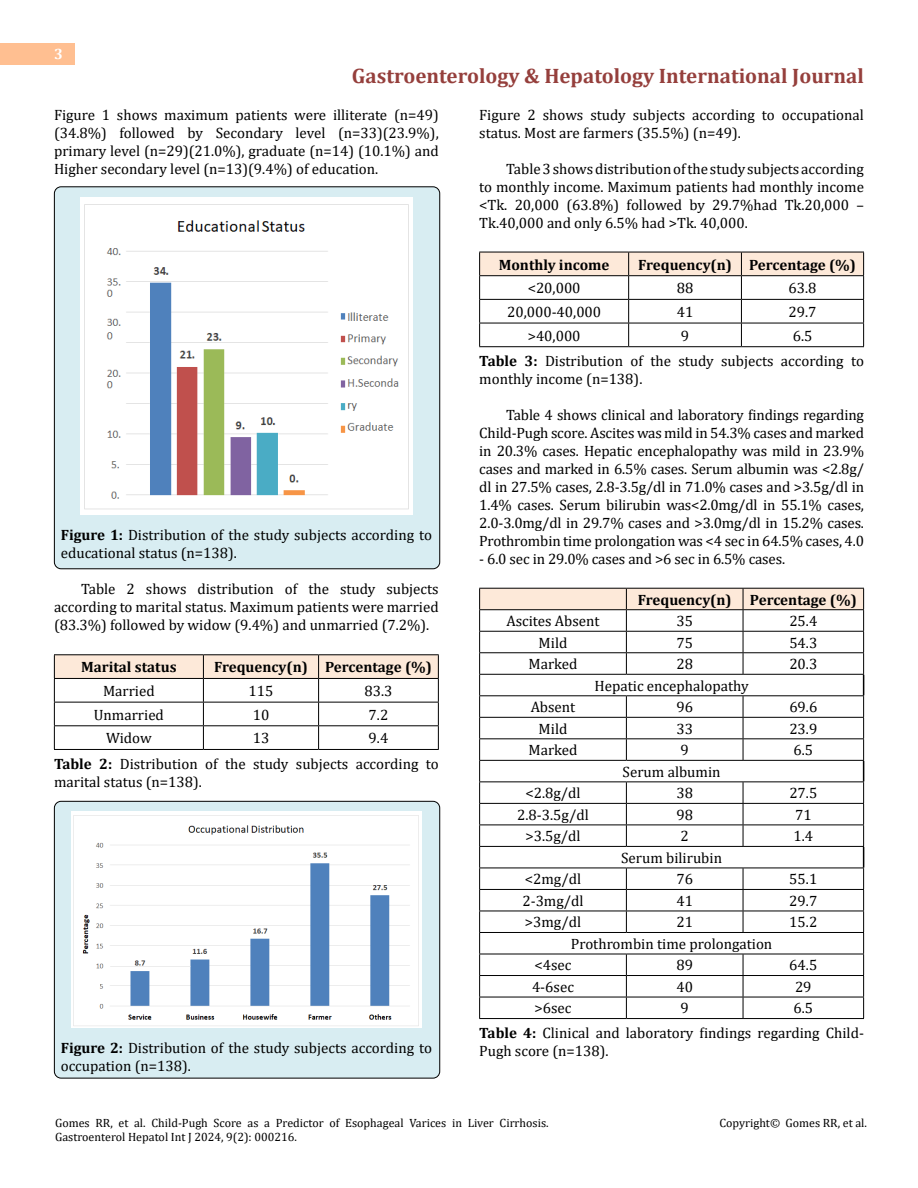
<style>
.page{position:relative;width:918px;height:1188px;background:#fff}
.page>*{position:absolute;margin:0;border:0;box-sizing:border-box;transform-origin:0 0}
.t1{font:700 21px "Cambria";color:#953f3c}
.t2{font:15px/18px "Cambria";color:#000}
.t3{font:700 15px "Cambria";color:#000}
.t4{font:700 15px "Cambria";color:#fff}
.t5{font:12px/14.4px "Cambria";color:#000}
.s1{font-weight:700}
</style>
<div class="page">
<div style="left:0;top:43px;width:75px;height:21px;background:#ffbf91"></div>
<div style="left:54px;top:187px;width:386px;height:382px;background:#d8edf2;border-radius:7px"></div>
<div style="left:54px;top:186px;width:386px;height:383px;border:1px solid #000;border-radius:7px"></div>
<div style="left:54px;top:801px;width:386px;height:277px;background:#d8edf2;border-radius:7px"></div>
<div style="left:54px;top:801px;width:386px;height:277px;border:1px solid #000;border-radius:7px"></div>
<img style="left:80px;top:198px;width:332px;height:316px">
<hr style="left:54px;top:654px;width:149px;height:1px;background:#000">
<hr style="left:203px;top:654px;width:116px;height:1px;background:#000">
<hr style="left:319px;top:654px;width:120px;height:1px;background:#000">
<svg style="left:54px;top:655px;width:385px;height:94px"></svg>
<hr style="left:54px;top:749px;width:149px;height:1px;background:#000">
<hr style="left:203px;top:749px;width:116px;height:1px;background:#000">
<hr style="left:319px;top:749px;width:120px;height:1px;background:#000">
<img style="left:71px;top:811px;width:350px;height:216px">
<svg style="left:479px;top:252px;width:385px;height:94px"></svg>
<hr style="left:479px;top:346px;width:150px;height:1px;background:#000">
<hr style="left:629px;top:346px;width:112px;height:1px;background:#000">
<hr style="left:741px;top:346px;width:123px;height:1px;background:#000">
<hr style="left:479px;top:1018px;width:147px;height:1px;background:#000">
<hr style="left:626px;top:1018px;width:117px;height:1px;background:#000">
<hr style="left:743px;top:1018px;width:121px;height:1px;background:#000">
<svg style="left:479px;top:588px;width:385px;height:430px"></svg>
<p class="t4" style="left:54px;top:44px;width:10px">3</p>
<h1 class="t1" style="left:352px;top:61px;width:514px">Gastroenterology &amp; Hepatology International Journal</h1>
<p class="t2" style="left:54px;top:105px;width:386px;text-align:justify">Figure 1 shows maximum patients were illiterate (n=49) (34.8%) followed by Secondary level (n=33)(23.9%), primary level (n=29)(21.0%), graduate (n=14) (10.1%) and Higher secondary level (n=13)(9.4%) of education.</p>
<p class="t2" style="left:61px;top:526px;width:373px"><span class="s1">Figure 1:</span> Distribution of the study subjects according to educational status (n=138).</p>
<p class="t2" style="left:54px;top:580px;width:386px;text-align:justify;text-indent:27px">Table 2 shows distribution of the study subjects according to marital status. Maximum patients were married (83.3%) followed by widow (9.4%) and unmarried (7.2%).</p>
<p class="t3" style="left:81px;top:657px;width:97px">Marital status</p>
<p class="t3" style="left:214px;top:657px;width:219px">Frequency(n) Percentage (%)</p>
<p class="t2" style="left:103px;top:682px;width:53px">Married</p>
<p class="t2" style="left:249px;top:682px;width:26px">115</p>
<p class="t2" style="left:365px;top:682px;width:30px">83.3</p>
<p class="t2" style="left:94px;top:706px;width:72px">Unmarried</p>
<p class="t2" style="left:253px;top:706px;width:18px">10</p>
<p class="t2" style="left:369px;top:706px;width:21px">7.2</p>
<p class="t2" style="left:106px;top:729px;width:47px">Widow</p>
<p class="t2" style="left:253px;top:729px;width:18px">13</p>
<p class="t2" style="left:54px;top:726px;width:386px;line-height:25.2px;text-indent:315px">9.4<br><span class="s1">Table 2:</span> Distribution of the study subjects according to</p>
<p class="t2" style="left:54px;top:772px;width:150px">marital status (n=138).</p>
<p class="t2" style="left:61px;top:1039px;width:373px"><span class="s1">Figure 2:</span> Distribution of the study subjects according to occupation (n=138).</p>
<p class="t2" style="left:479px;top:105px;width:386px">Figure 2 shows study subjects according to occupational status. Most are farmers (35.5%) (n=49).</p>
<p class="t2" style="left:479px;top:159px;width:386px;text-align:justify;text-indent:27px">Table 3 shows distribution of the study subjects according to monthly income. Maximum patients had monthly income &lt;Tk. 20,000 (63.8%) followed by 29.7%had Tk.20,000 – Tk.40,000 and only 6.5% had &gt;Tk. 40,000.</p>
<p class="t3" style="left:499px;top:254px;width:112px">Monthly income</p>
<p class="t3" style="left:638px;top:254px;width:219px">Frequency(n) Percentage (%)</p>
<p class="t2" style="left:528px;top:279px;width:54px">&lt;20,000</p>
<p class="t2" style="left:677px;top:279px;width:18px">88</p>
<p class="t2" style="left:789px;top:279px;width:30px">63.8</p>
<p class="t2" style="left:507px;top:303px;width:96px">20,000-40,000</p>
<p class="t2" style="left:677px;top:303px;width:18px">41</p>
<p class="t2" style="left:789px;top:303px;width:30px">29.7</p>
<p class="t2" style="left:528px;top:327px;width:54px">&gt;40,000</p>
<p class="t2" style="left:681px;top:327px;width:10px">9</p>
<p class="t2" style="left:479px;top:323px;width:386px;line-height:25.2px;text-indent:313px">6.5<br><span class="s1">Table 3:</span> Distribution of the study subjects according to</p>
<p class="t2" style="left:479px;top:370px;width:165px">monthly income (n=138).</p>
<p class="t2" style="left:479px;top:406px;width:386px;text-align:justify;text-indent:27px">Table 4 shows clinical and laboratory findings regarding Child-Pugh score. Ascites was mild in 54.3% cases and marked in 20.3% cases. Hepatic encephalopathy was mild in 23.9% cases and marked in 6.5% cases. Serum albumin was &lt;2.8g/ dl in 27.5% cases, 2.8-3.5g/dl in 71.0% cases and &gt;3.5g/dl in 1.4% cases. Serum bilirubin was&lt;2.0mg/dl in 55.1% cases, 2.0-3.0mg/dl in 29.7% cases and &gt;3.0mg/dl in 15.2% cases.<br>Prothrombin time prolongation was &lt;4 sec in 64.5% cases, 4.0</p>
<p class="t2" style="left:479px;top:550px;width:307px">- 6.0 sec in 29.0% cases and &gt;6 sec in 6.5% cases.</p>
<p class="t3" style="left:638px;top:589px;width:220px">Frequency(n) Percentage (%)</p>
<p class="t2" style="left:506px;top:612px;width:95px">Ascites Absent</p>
<p class="t2" style="left:676px;top:612px;width:18px">35</p>
<p class="t2" style="left:789px;top:612px;width:30px">25.4</p>
<p class="t2" style="left:539px;top:634px;width:30px">Mild</p>
<p class="t2" style="left:676px;top:634px;width:18px">75</p>
<p class="t2" style="left:789px;top:634px;width:30px">54.3</p>
<p class="t2" style="left:529px;top:655px;width:50px">Marked</p>
<p class="t2" style="left:676px;top:655px;width:18px">28</p>
<p class="t2" style="left:789px;top:655px;width:30px">20.3</p>
<p class="t2" style="left:594px;top:677px;width:156px">Hepatic encephalopathy</p>
<p class="t2" style="left:531px;top:698px;width:46px">Absent</p>
<p class="t2" style="left:676px;top:698px;width:18px">96</p>
<p class="t2" style="left:789px;top:698px;width:30px">69.6</p>
<p class="t2" style="left:539px;top:720px;width:30px">Mild</p>
<p class="t2" style="left:676px;top:720px;width:18px">33</p>
<p class="t2" style="left:789px;top:720px;width:30px">23.9</p>
<p class="t2" style="left:529px;top:741px;width:50px">Marked</p>
<p class="t2" style="left:681px;top:741px;width:10px">9</p>
<p class="t2" style="left:793px;top:741px;width:21px">6.5</p>
<p class="t2" style="left:623px;top:763px;width:99px">Serum albumin</p>
<p class="t2" style="left:525px;top:784px;width:57px">&lt;2.8g/dl</p>
<p class="t2" style="left:676px;top:784px;width:18px">38</p>
<p class="t2" style="left:789px;top:784px;width:30px">27.5</p>
<p class="t2" style="left:517px;top:806px;width:73px">2.8-3.5g/dl</p>
<p class="t2" style="left:676px;top:806px;width:18px">98</p>
<p class="t2" style="left:795px;top:806px;width:18px">71</p>
<p class="t2" style="left:525px;top:827px;width:57px">&gt;3.5g/dl</p>
<p class="t2" style="left:681px;top:827px;width:10px">2</p>
<p class="t2" style="left:793px;top:827px;width:21px">1.4</p>
<p class="t2" style="left:621px;top:849px;width:102px">Serum bilirubin</p>
<p class="t2" style="left:525px;top:870px;width:58px">&lt;2mg/dl</p>
<p class="t2" style="left:676px;top:870px;width:18px">76</p>
<p class="t2" style="left:789px;top:870px;width:30px">55.1</p>
<p class="t2" style="left:522px;top:892px;width:63px">2-3mg/dl</p>
<p class="t2" style="left:676px;top:892px;width:18px">41</p>
<p class="t2" style="left:789px;top:892px;width:30px">29.7</p>
<p class="t2" style="left:525px;top:913px;width:58px">&gt;3mg/dl</p>
<p class="t2" style="left:676px;top:913px;width:18px">21</p>
<p class="t2" style="left:789px;top:913px;width:30px">15.2</p>
<p class="t2" style="left:535px;top:933px;width:239px;line-height:21.5px;text-indent:36px">Prothrombin time prolongation &lt;4sec</p>
<p class="t2" style="left:676px;top:956px;width:18px">89</p>
<p class="t2" style="left:789px;top:956px;width:30px">64.5</p>
<p class="t2" style="left:532px;top:978px;width:43px">4-6sec</p>
<p class="t2" style="left:676px;top:978px;width:18px">40</p>
<p class="t2" style="left:795px;top:978px;width:18px">29</p>
<p class="t2" style="left:535px;top:999px;width:39px">&gt;6sec</p>
<p class="t2" style="left:681px;top:999px;width:10px">9</p>
<p class="t2" style="left:479px;top:996px;width:386px;line-height:24px;text-indent:314px">6.5<br><span class="s1">Table 4:</span> Clinical and laboratory findings regarding Child-</p>
<p class="t2" style="left:479px;top:1041px;width:131px">Pugh score (n=138).</p>
<p class="t5" style="left:55px;top:1115px;width:495px">Gomes RR, et al. Child-Pugh Score as a Predictor of Esophageal Varices in Liver Cirrhosis.<br>Gastroenterol Hepatol Int J 2024, 9(2): 000216.</p>
<p class="t5" style="left:720px;top:1115px;width:149px">Copyright© Gomes RR, et al.</p>
</div>
